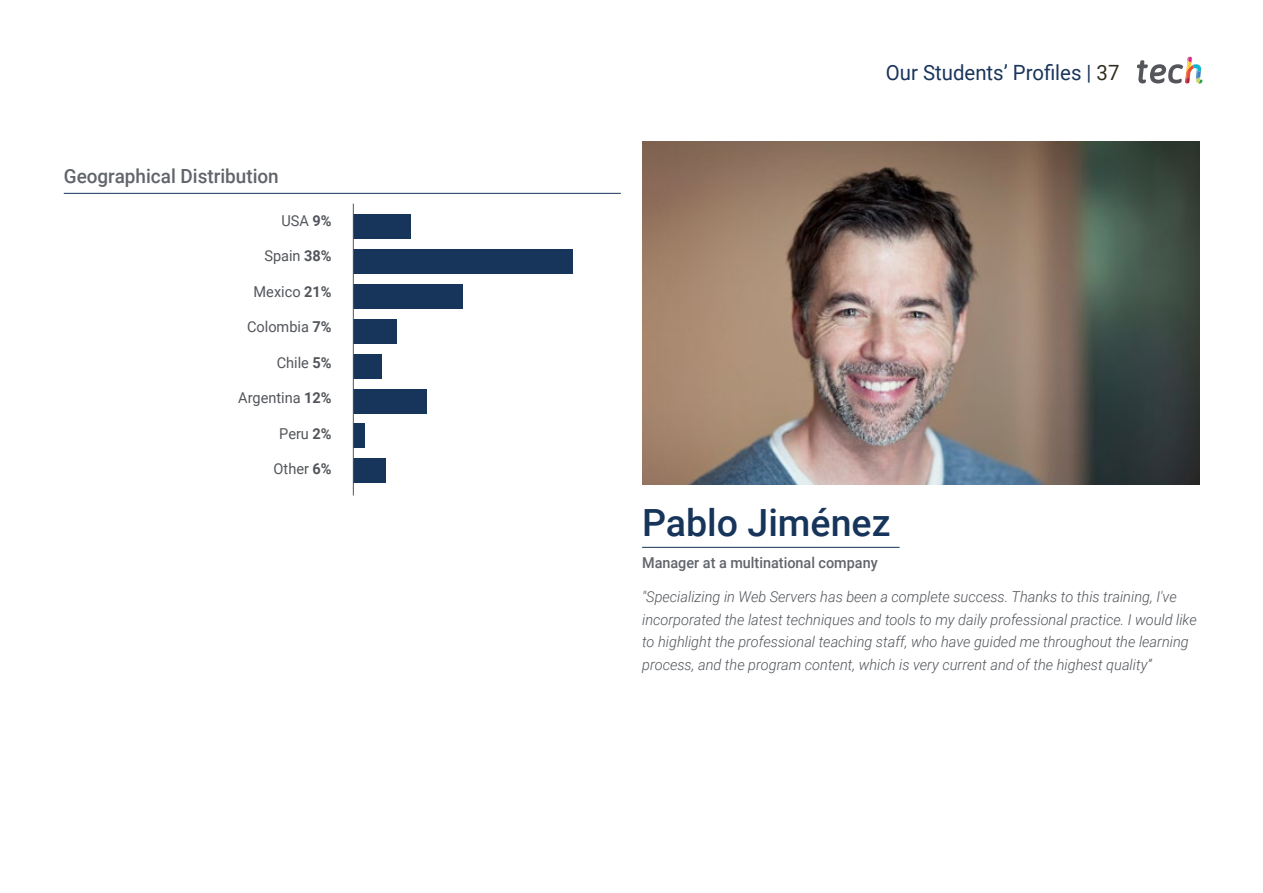
<style>
.page{position:relative;width:1263px;height:893px;background:#fff}
.page>*{position:absolute;margin:0;border:0;box-sizing:border-box;transform-origin:0 0}
.t1{font:500 37.5px "Roboto";color:#17355b}
.t2{font:21px "Roboto";color:#1a355c}
.t3{font:500 19.5px "Roboto";color:#61646a}
.t4{font:italic 300 15px/22.5px "Roboto";color:#52555b}
.t5{font:15px "Roboto";color:#52555b}
.t6{font:500 15px "Roboto";color:#61646a;scale:.96 1}
.s1{font-weight:700}
.s2{color:#312e20}
</style>
<div class="page">
<svg style="left:1137px;top:57px;width:65px;height:27px"></svg>
<hr style="left:64px;top:193px;width:557px;height:1px;background:#17355b">
<div style="left:353px;top:215px;width:58px;height:24px;background:#17355b"></div>
<div style="left:353px;top:389px;width:73px;height:24px;background:#17355b"></div>
<div style="left:353px;top:249px;width:220px;height:25px;background:#17355b"></div>
<div style="left:353px;top:424px;width:12px;height:24px;background:#17355b"></div>
<div style="left:353px;top:284px;width:110px;height:25px;background:#17355b"></div>
<div style="left:353px;top:458px;width:33px;height:25px;background:#17355b"></div>
<div style="left:353px;top:319px;width:43px;height:25px;background:#17355b"></div>
<div style="left:353px;top:354px;width:28px;height:25px;background:#17355b"></div>
<hr style="left:353px;top:204px;width:1px;height:291px;background:#52555b">
<hr style="left:642px;top:547px;width:257px;height:1px;background:#123352">
<img style="left:642px;top:141px;width:557px;height:343px">
<h3 class="t3" style="left:64px;top:162px;width:217px">Geographical Distribution</h3>
<p class="t5" style="left:281px;top:210px;width:52px">USA <span class="s1">9%</span></p>
<p class="t5" style="left:264px;top:246px;width:69px">Spain <span class="s1">38%</span></p>
<p class="t5" style="left:254px;top:281px;width:80px">Mexico <span class="s1">21%</span></p>
<p class="t5" style="left:247px;top:317px;width:86px">Colombia <span class="s1">7%</span></p>
<p class="t5" style="left:277px;top:352px;width:56px">Chile <span class="s1">5%</span></p>
<p class="t5" style="left:238px;top:388px;width:95px">Argentina <span class="s1">12%</span></p>
<p class="t5" style="left:279px;top:423px;width:54px">Peru <span class="s1">2%</span></p>
<p class="t5" style="left:274px;top:459px;width:60px">Other <span class="s1">6%</span></p>
<h2 class="t2" style="left:886px;top:57px;width:235px">Our Students’ Profiles | <span class="s2">37</span></h2>
<h1 class="t1" style="left:642px;top:496px;width:250px">Pablo Jiménez</h1>
<p class="t6" style="left:642px;top:552px;width:247px">Manager at a multinational company</p>
<p class="t4" style="left:642px;top:585px;width:556px">"Specializing in Web Servers has been a complete success. Thanks to this training, I've incorporated the latest techniques and tools to my daily professional practice. I would like to highlight the professional teaching staff, who have guided me throughout the learning process, and the program content, which is very current and of the highest quality”</p>
</div>
